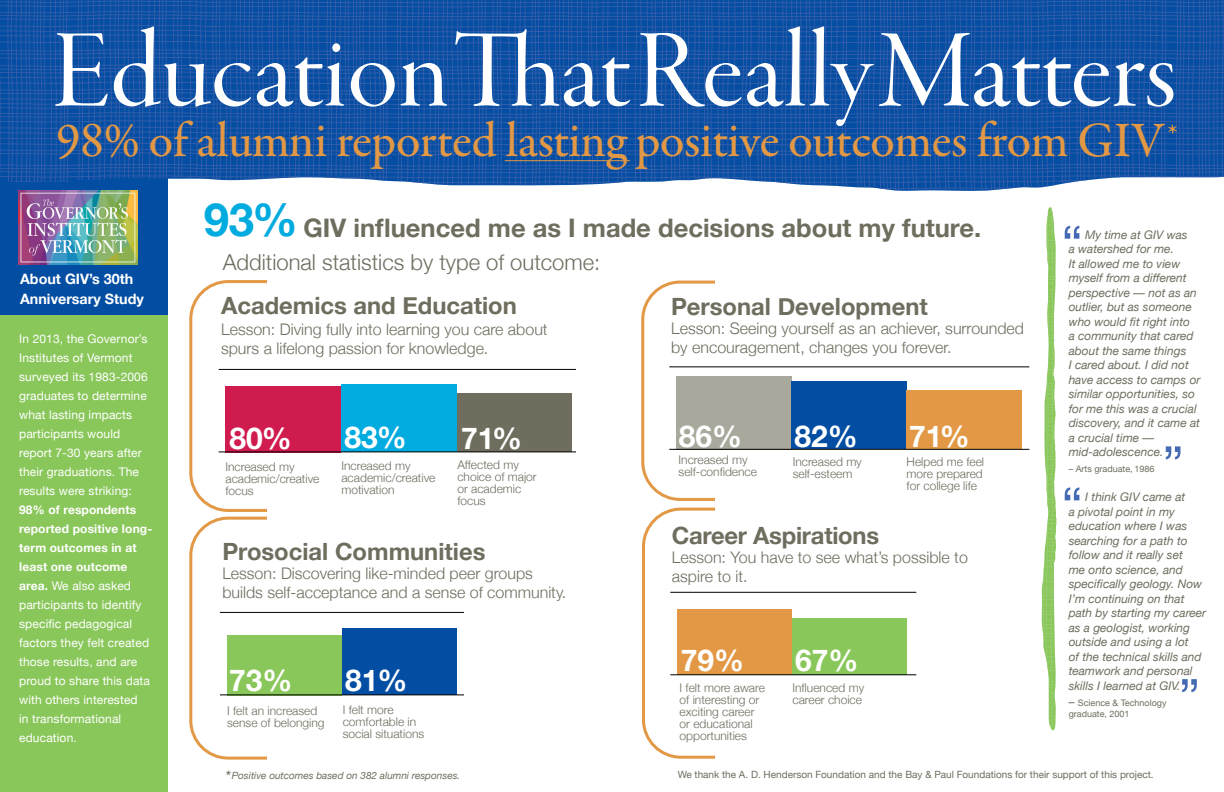
<style>
.page{position:relative;width:1224px;height:792px;background:#fff}
.page>*{position:absolute;margin:0;border:0;box-sizing:border-box;transform-origin:0 0}
.t1{font:500 50px "Garamond Premr Pro";letter-spacing:-.01em;color:#e29844}
.t2{font:700 30px "Helvetica Neue";color:#fff}
.t3{font:700 25.5px "Helvetica Neue";color:#6e6d5e}
.t4{font:700 23.8px "Helvetica Neue";color:#6e6d5e}
.t5{font:300 22px "Helvetica Neue";color:#6e6d5e}
.t6{font:300 16px/19px "Helvetica Neue";color:#6e6d5e}
.t7{font:700 14.3px/20px "Helvetica Neue";color:#fff}
.t8{font:12px/19px "Helvetica Neue";letter-spacing:.01em;color:#fff}
.t9{font:300 12px/12px "Helvetica Neue";color:#6e6d5e}
.t10{font:italic 11.9px/14.5px "Helvetica Neue";color:#6e6d5e}
.t11{font:10px "Helvetica Neue";color:#6e6d5e}
.t12{font:italic 10px "Helvetica Neue";color:#6e6d5e}
.t13{font:9px/11px "Helvetica Neue";color:#6e6d5e}
.s1{font-size:45.7px;color:#00abdf}
.s2{font-style:italic;font-size:11.9px}
.s3{font-weight:700}
.s4{font-size:16px}
</style>
<div class="page">
<div style="left:0;top:314px;width:168px;height:478px;background:#8ac75b"></div>
<div style="left:0;top:172px;width:168px;height:143px;background:#034ea2"></div>
<img style="left:18px;top:192px;width:120px;height:72px">
<svg style="left:0;top:43px;width:1224px;height:149px"></svg>
<div style="left:227px;top:635px;width:115px;height:60px;background:#8ac75b"></div>
<div style="left:342px;top:629px;width:114px;height:66px;background:#034ea2"></div>
<hr style="left:220px;top:612px;width:244px;height:1px;background:#000">
<hr style="left:220px;top:695px;width:244px;height:1px;background:#000">
<div style="left:226px;top:386px;width:115px;height:66px;background:#d01b4f"></div>
<div style="left:456px;top:394px;width:116px;height:58px;background:#6e6d5e"></div>
<div style="left:341px;top:384px;width:116px;height:68px;background:#00abdf"></div>
<hr style="left:219px;top:369px;width:357px;height:1px;background:#000">
<hr style="left:219px;top:452px;width:357px;height:1px;background:#000">
<div style="left:677px;top:610px;width:115px;height:65px;background:#e29844"></div>
<div style="left:792px;top:618px;width:115px;height:57px;background:#8ac75b"></div>
<hr style="left:670px;top:592px;width:246px;height:1px;background:#000">
<hr style="left:670px;top:674px;width:246px;height:1px;background:#000">
<svg style="left:1065px;top:226px;width:14px;height:13px"></svg>
<svg style="left:1065px;top:487px;width:14px;height:13px"></svg>
<svg style="left:1166px;top:446px;width:14px;height:13px"></svg>
<svg style="left:1182px;top:679px;width:15px;height:13px"></svg>
<hr style="left:505px;top:160px;width:125px;height:1px;background:#e29844">
<div style="left:676px;top:376px;width:116px;height:73px;background:#a8a89d"></div>
<div style="left:792px;top:382px;width:115px;height:67px;background:#034ea2"></div>
<div style="left:907px;top:390px;width:115px;height:59px;background:#e29844"></div>
<hr style="left:669px;top:366px;width:360px;height:1px;background:#000">
<hr style="left:669px;top:449px;width:360px;height:1px;background:#000">
<svg style="left:1041px;top:207px;width:16px;height:524px"></svg>
<svg style="left:55px;top:43px;width:1119px;height:6px;background:#205fab"></svg>
<svg style="left:0;top:49px;width:1224px;height:106px;background:#3068af"></svg>
<svg style="left:0;top:0;width:1224px;height:43px;background:#1957a6"></svg>
<h1 class="t1" style="left:56px;top:110px;width:1110px">98% of alumni reported lasting positive outcomes from GIV</h1>
<h3 class="t3" style="left:204px;top:204px;width:779px"><span class="s1">93%</span> GIV influenced me as I made decisions about my future.</h3>
<p class="t10" style="left:1069px;top:227px;width:133px;text-indent:17px">My time at GIV was<br>a watershed for me.<br>It allowed me to view myself from a different perspective –– not as an outlier, but as someone who would fit right into<br>a community that cared about the same things<br>I cared about. I did not have access to camps or similar opportunities, so for me this was a crucial discovery, and it came at a crucial time –– mid-adolescence.</p>
<p class="t13" style="left:1069px;top:463px;width:87px">– Arts graduate, 1986</p>
<p class="t10" style="left:1069px;top:489px;width:139px;text-indent:17px">I think GIV came at<br>a pivotal point in my education where I was searching for a path to follow and it really set<br>me onto science, and specifically geology. Now<br>I’m continuing on that path by starting my career as a geologist, working outside and using a lot<br>of the technical skills and teamwork and personal skills I learned at GIV.</p>
<p class="t13" style="left:1069px;top:696px;width:99px"><span class="s2">–</span> Science &amp; Technology graduate, 2001</p>
<h3 class="t5" style="left:223px;top:244px;width:379px">Additional statistics by type of outcome:</h3>
<p class="t7" style="left:20px;top:268px;width:125px">About GIV’s 30th<br>Anniversary Study</p>
<h3 class="t4" style="left:221px;top:284px;width:297px">Academics and Education</h3>
<h3 class="t6" style="left:221px;top:319px;width:328px">Lesson: Diving fully into learning you care about spurs a lifelong passion for knowledge.</h3>
<h3 class="t4" style="left:671px;top:285px;width:258px">Personal Development</h3>
<h3 class="t6" style="left:671px;top:317px;width:355px">Lesson: Seeing yourself as an achiever, surrounded by encouragement, changes you forever.</h3>
<p class="t8" style="left:19px;top:328px;width:130px">In 2013, the Governor’s<br>Institutes of Vermont surveyed its 1983-2006 graduates to determine what lasting impacts participants would report 7-30 years after their graduations. The results were striking:</p>
<p class="t8" style="left:19px;top:499px;width:135px"><span class="s3">98% of respondents reported positive long&shy;term outcomes in at least one outcome area.</span> We also asked participants to identify specific pedagogical factors they felt created those results, and are proud to share this data with others interested<br>in transformational education.</p>
<h2 class="t2" style="left:679px;top:409px;width:65px">86%</h2>
<h2 class="t2" style="left:794px;top:409px;width:65px">82%</h2>
<h2 class="t2" style="left:909px;top:409px;width:62px">71%</h2>
<h2 class="t2" style="left:230px;top:411px;width:64px">80%</h2>
<h2 class="t2" style="left:344px;top:411px;width:64px">83%</h2>
<h2 class="t2" style="left:461px;top:411px;width:62px">71%</h2>
<p class="t9" style="left:679px;top:453px;width:80px">Increased my self-confidence</p>
<p class="t9" style="left:793px;top:455px;width:71px">Increased my self-esteem</p>
<p class="t9" style="left:907px;top:455px;width:79px;text-align:justify">Helped me feel more prepared for college life</p>
<p class="t9" style="left:225px;top:460px;width:96px">Increased my academic/creative focus</p>
<p class="t9" style="left:457px;top:458px;width:81px">Affected my choice of major or academic focus</p>
<p class="t9" style="left:341px;top:459px;width:96px">Increased my academic/creative motivation</p>
<h3 class="t4" style="left:672px;top:514px;width:209px">Career Aspirations</h3>
<h3 class="t6" style="left:672px;top:547px;width:298px">Lesson: You have to see what’s possible to aspire to it.</h3>
<h3 class="t4" style="left:222px;top:530px;width:265px">Prosocial Communities</h3>
<h3 class="t6" style="left:222px;top:563px;width:346px">Lesson: Discovering like-minded peer groups builds self-acceptance and a sense of community.</h3>
<h2 class="t2" style="left:681px;top:633px;width:65px">79%</h2>
<h2 class="t2" style="left:795px;top:633px;width:65px">67%</h2>
<h2 class="t2" style="left:229px;top:653px;width:65px">73%</h2>
<h2 class="t2" style="left:345px;top:653px;width:64px">81%</h2>
<p class="t9" style="left:792px;top:681px;width:73px">Influenced my career choice</p>
<p class="t9" style="left:680px;top:681px;width:87px">I felt more aware of interesting or exciting career or educational opportunities</p>
<p class="t9" style="left:227px;top:704px;width:99px">I felt an increased sense of belonging</p>
<p class="t9" style="left:343px;top:703px;width:83px">I felt more comfortable in social situations</p>
<p class="t12" style="left:225px;top:767px;width:237px"><span class="s4">*</span>Positive outcomes based on 382 alumni responses.</p>
<p class="t11" style="left:678px;top:766px;width:478px">We thank the A. D. Henderson Foundation and the Bay &amp; Paul Foundations for their support of this project.</p>
</div>
